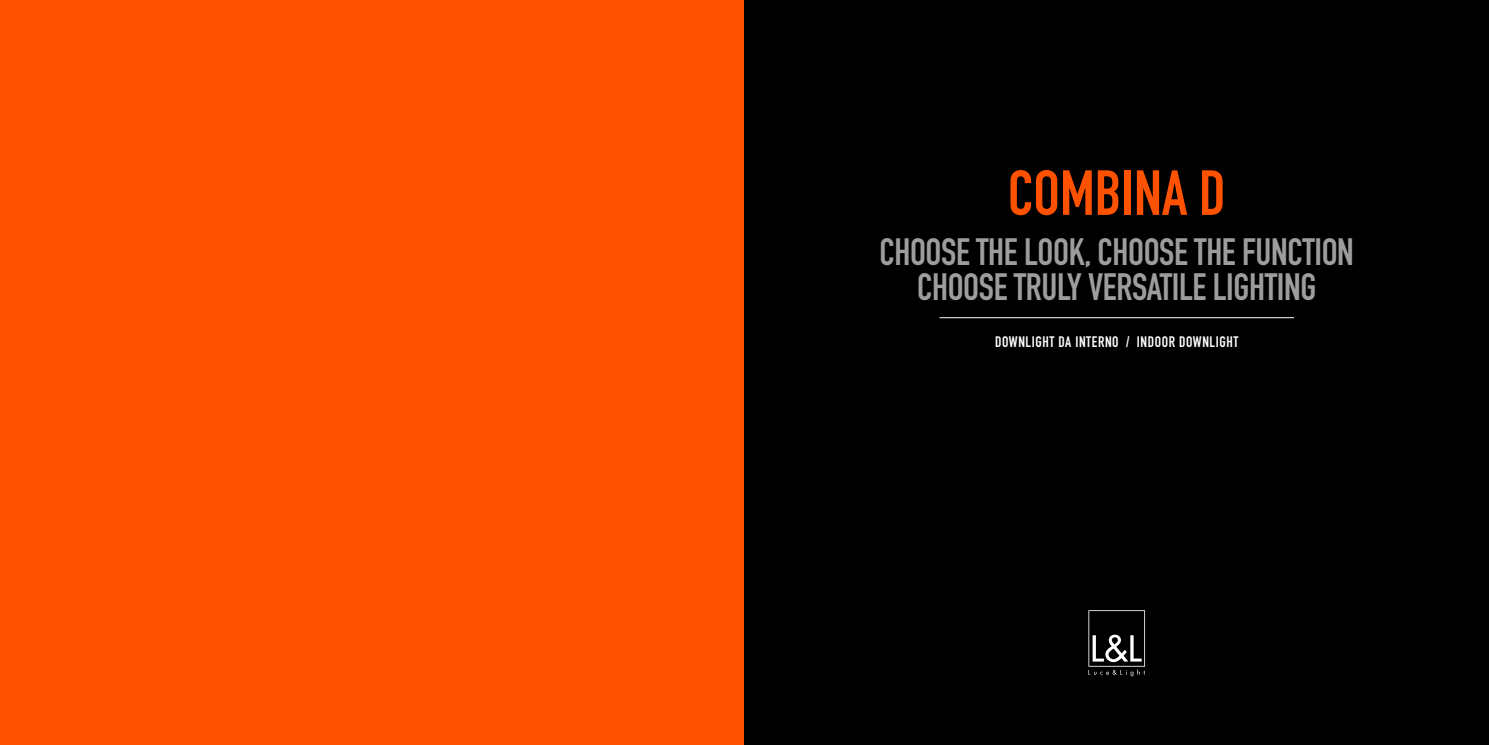
<style>
.page{position:relative;width:1489px;height:745px;background:#fff}
.page>*{position:absolute;margin:0;border:0;box-sizing:border-box;transform-origin:0 0}
.t1{font:62.5px "DIN Engschrift";color:#ff5200}
.t2{font:37.5px/35px "DIN Engschrift";letter-spacing:-.01em;color:#9c9d9d;text-align:center}
.t3{font:15px "DIN Engschrift";letter-spacing:.04em;color:#fff}
</style>
<div class="page">
<div style="left:743px;top:0;width:745px;height:744px;background:#000"></div>
<hr style="left:939px;top:317px;width:354px;height:1px;background:#fff">
<svg style="left:1088px;top:610px;width:56px;height:66px"></svg>
<div style="left:0;top:0;width:743px;height:744px;background:#ff5200"></div>
<h1 class="t1" style="left:1007px;top:156px;width:219px">COMBINA D</h1>
<p class="t2" style="left:879px;top:234px;width:476px">CHOOSE THE LOOK, CHOOSE THE FUNCTION<br>CHOOSE TRULY VERSATILE LIGHTING</p>
<p class="t3" style="left:995px;top:332px;width:245px">DOWNLIGHT DA INTERNO / INDOOR DOWNLIGHT</p>
</div>
